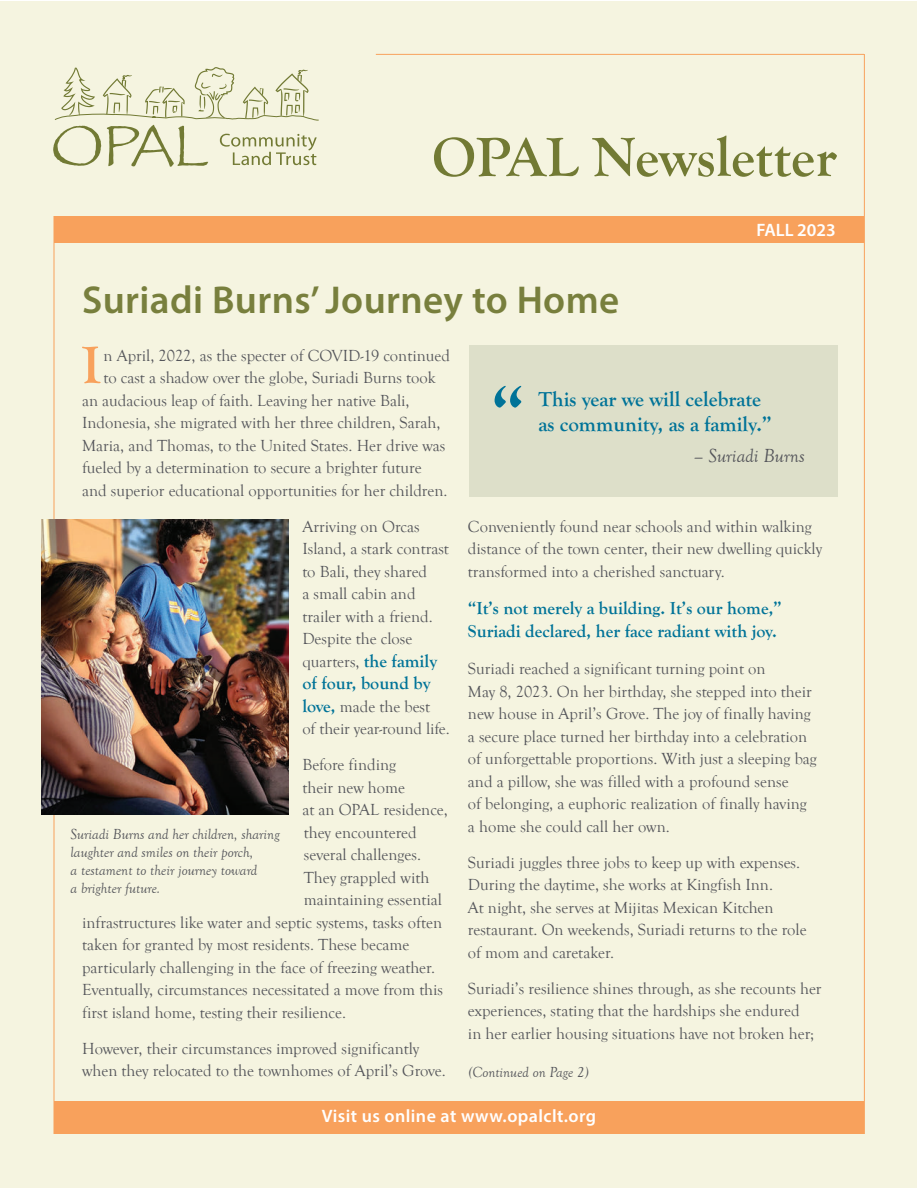
<style>
.page{position:relative;width:918px;height:1188px;background:#fff}
.page>*{position:absolute;margin:0;border:0;box-sizing:border-box;transform-origin:0 0}
.t1{font:700 72px "Goudy Old Style T";color:#007398}
.t2{font:700 57px "Goudy Old Style T";color:#727a34}
.body_copy{font:700 54.45px "Goudy Old Style T";color:#f8a15c}
.t3{font:600 39px "Myriad Pro";letter-spacing:.01em;color:#787f3d}
.t4{font:700 21px/25.2px "Goudy Old Style T";color:#007398}
.t5{font:italic 19.5px "Goudy Old Style T";color:#54555a}
.body_copy-2{font:700 18px/22.5px "Goudy Old Style T";color:#007398}
.t6{font:600 18px "Myriad Pro";letter-spacing:.025em;color:#fff}
.t7{font:600 18px "Myriad Pro";color:#fff}
.body_copy-3{font:16.5px/22.5px "Goudy Old Style T";color:#54555a}
.body_copy-4{font:italic 15px/18px "Goudy Old Style T";color:#54555a}
.s1{font-weight:700;font-size:18px;color:#007398}
</style>
<div class="page">
<div style="left:1px;top:1px;width:916px;height:1186px;background:#f5f4e0"></div>
<hr style="left:54px;top:216px;width:1px;height:918px;background:#f8a15c">
<div style="left:54px;top:1102px;width:810px;height:32px;background:#f8a15c"></div>
<div style="left:54px;top:216px;width:810px;height:27px;background:#f8a15c"></div>
<hr style="left:376px;top:54px;width:488px;height:1px;background:#f8a15c">
<svg style="left:53px;top:67px;width:266px;height:100px"></svg>
<div style="left:469px;top:346px;width:368px;height:151px;background:#dddfc9"></div>
<hr style="left:864px;top:54px;width:1px;height:1080px;background:#f8a15c">
<img style="left:41px;top:519px;width:248px;height:295px">
<p class="t2" style="left:432px;top:125px;width:407px">OPAL Newsletter</p>
<p class="t3" style="left:82px;top:275px;width:539px">Suriadi Burns’ Journey to Home</p>
<p class="t7" style="left:757px;top:218px;width:81px">FALL 2023</p>
<p class="body_copy" style="left:82px;top:335px;width:21px">I</p>
<p class="body_copy-3" style="left:104px;top:344px;width:348px">n April, 2022, as the specter of COVID-19 continued</p>
<p class="body_copy-3" style="left:104px;top:367px;width:334px">to cast a shadow over the globe, Suriadi Burns took</p>
<p class="body_copy-3" style="left:82px;top:389px;width:329px">an audacious leap of faith. Leaving her native Bali,</p>
<p class="body_copy-3" style="left:82px;top:412px;width:360px">Indonesia, she migrated with her three children, Sarah,</p>
<p class="body_copy-3" style="left:82px;top:434px;width:365px">Maria, and Thomas, to the United States. Her drive was</p>
<p class="body_copy-3" style="left:82px;top:457px;width:341px">fueled by a determination to secure a brighter future</p>
<p class="body_copy-3" style="left:82px;top:479px;width:367px">and superior educational opportunities for her children.</p>
<p class="body_copy-3" style="left:302px;top:515px;width:148px">Arriving on Orcas<br>Island, a stark contrast to Bali, they shared<br>a small cabin and trailer with a friend.<br>Despite the close quarters, <span class="s1">the family</span></p>
<p class="body_copy-2" style="left:302px;top:672px;width:130px">of four, bound by</p>
<p class="body_copy-3" style="left:302px;top:695px;width:149px"><span class="s1">love,</span> made the best<br>of their year-round life.</p>
<p class="body_copy-3" style="left:302px;top:754px;width:95px">Before finding</p>
<p class="body_copy-3" style="left:302px;top:776px;width:104px">their new home</p>
<p class="body_copy-3" style="left:302px;top:799px;width:147px">at an OPAL residence,</p>
<p class="body_copy-3" style="left:304px;top:821px;width:114px">they encountered</p>
<p class="body_copy-3" style="left:304px;top:844px;width:119px">several challenges.</p>
<p class="body_copy-3" style="left:304px;top:866px;width:127px">They grappled with</p>
<p class="body_copy-3" style="left:304px;top:889px;width:140px">maintaining essential</p>
<p class="body_copy-3" style="left:82px;top:911px;width:362px">infrastructures like water and septic systems, tasks often</p>
<p class="body_copy-3" style="left:82px;top:934px;width:329px">taken for granted by most residents. These became</p>
<p class="body_copy-3" style="left:82px;top:956px;width:355px">particularly challenging in the face of freezing weather.</p>
<p class="body_copy-3" style="left:82px;top:979px;width:363px">Eventually, circumstances necessitated a move from this</p>
<p class="body_copy-3" style="left:82px;top:1001px;width:266px">first island home, testing their resilience.</p>
<p class="body_copy-3" style="left:82px;top:1037px;width:365px">However, their circumstances improved significantly when they relocated to the townhomes of April’s Grove.</p>
<p class="body_copy-4" style="left:71px;top:826px;width:211px">Suriadi Burns and her children, sharing laughter and smiles on their porch,<br>a testament to their journey toward</p>
<p class="body_copy-4" style="left:71px;top:880px;width:91px">a brighter future.</p>
<p class="t1" style="left:490px;top:373px;width:35px">“</p>
<p class="t4" style="left:539px;top:387px;width:235px">This year we will celebrate as community, as a family.”</p>
<p class="t5" style="left:694px;top:445px;width:112px">– Suriadi Burns</p>
<p class="body_copy-3" style="left:468px;top:516px;width:356px">Conveniently found near schools and within walking distance of the town center, their new dwelling quickly transformed into a cherished sanctuary.</p>
<p class="body_copy-2" style="left:468px;top:597px;width:315px">“It’s not merely a building. It’s our home,”<br>Suriadi declared, her face radiant with joy.</p>
<p class="body_copy-3" style="left:468px;top:658px;width:350px">Suriadi reached a significant turning point on<br>May 8, 2023. On her birthday, she stepped into their new house in April’s Grove. The joy of finally having a secure place turned her birthday into a celebration of unforgettable proportions. With just a sleeping bag and a pillow, she was filled with a profound sense<br>of belonging, a euphoric realization of finally having a home she could call her own.</p>
<p class="body_copy-3" style="left:468px;top:852px;width:340px">Suriadi juggles three jobs to keep up with expenses.<br>During the daytime, she works at Kingfish Inn.<br>At night, she serves at Mijitas Mexican Kitchen restaurant. On weekends, Suriadi returns to the role of mom and caretaker.</p>
<p class="body_copy-3" style="left:468px;top:978px;width:355px">Suriadi’s resilience shines through, as she recounts her experiences, stating that the hardships she endured<br>in her earlier housing situations have not broken her;</p>
<p class="body_copy-4" style="left:469px;top:1063px;width:122px">(Continued on Page 2)</p>
<p class="t6" style="left:322px;top:1104px;width:276px">Visit us online at www.opalclt.org</p>
</div>
